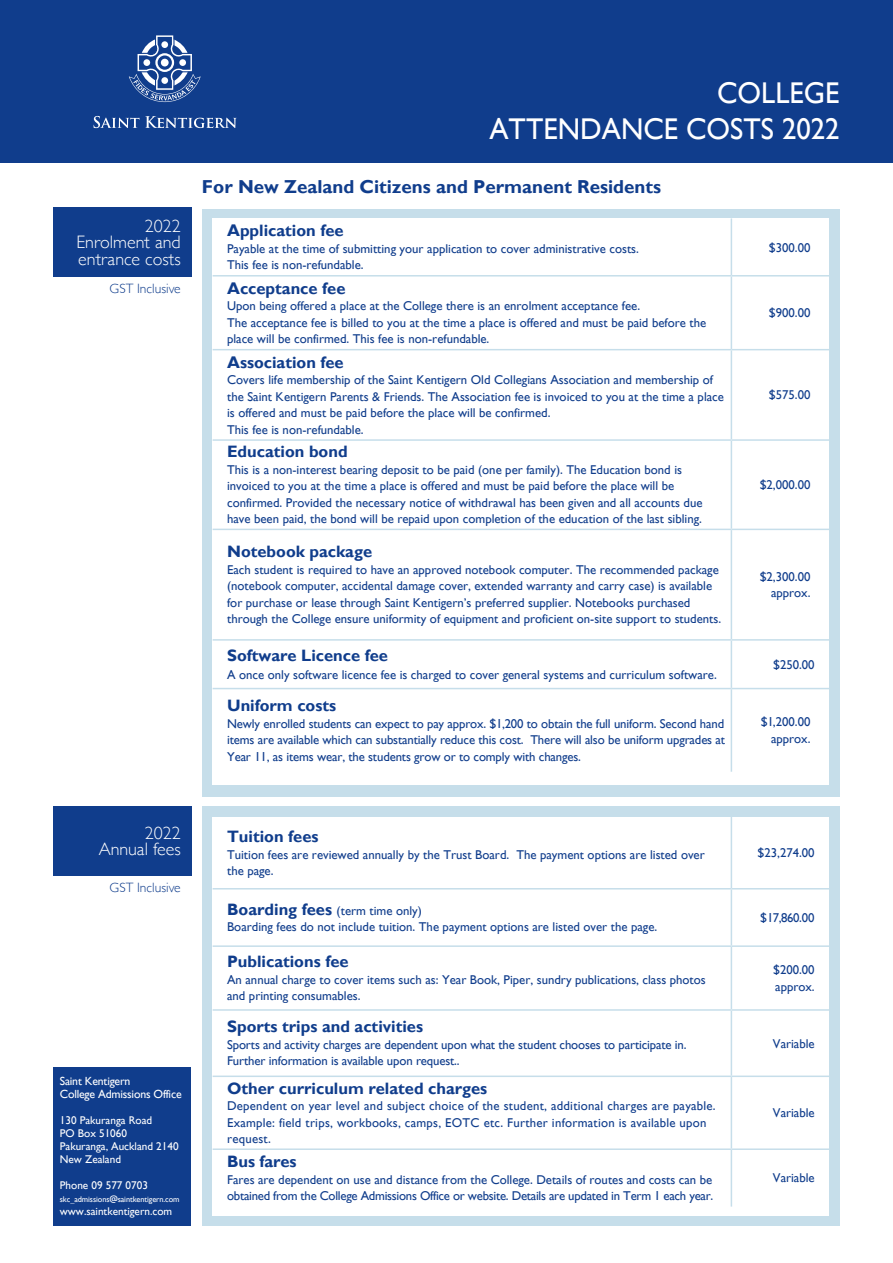
<style>
.page{position:relative;width:893px;height:1263px;background:#fff}
.page>*{position:absolute;margin:0;border:0;box-sizing:border-box;transform-origin:0 0}
.heading{font:30px/36px "Gill Sans";color:#fff;text-align:right;scale:.96 1}
.Subhead{font:700 18.75px "Gill Sans";color:#103d8c}
.t1{font:300 18px/16.5px "Gill Sans";color:#fff}
.Text_8_5pt{font:700 16.5px "Gill Sans";color:#103d8c}
.t2{font:300 13.5px "Gill Sans";color:#103d8c}
.Text_8_5pt-2{font:12.75px/16.5px "Gill Sans";color:#103d8c}
.Text_8_5pt-3{font:12.75px/16.5px "Gill Sans";letter-spacing:.02em;color:#103d8c}
.Text_8_5pt-4{font:12.75px/16.5px "Gill Sans";letter-spacing:-.02em;color:#103d8c}
.t3{font:11.85px/12.9px "Gill Sans";letter-spacing:-.015em;color:#fff}
.t4{font:11.25px "Gill Sans";color:#fff}
.t5{font:8.25px "Gill Sans";letter-spacing:-.01em;color:#fff}
.s1{font-weight:700;font-size:16.5px}
</style>
<div class="page">
<div style="left:202px;top:209px;width:638px;height:587px;background:#c6deea"></div>
<div style="left:53px;top:208px;width:138px;height:69px;background:#103d8c"></div>
<div style="left:213px;top:218px;width:616px;height:566px;background:#fff"></div>
<hr style="left:731px;top:218px;width:1px;height:57px;background:#c6deea">
<hr style="left:213px;top:275px;width:518px;height:2px;background:#c6deea">
<hr style="left:731px;top:275px;width:98px;height:2px;background:#c6deea">
<hr style="left:731px;top:277px;width:1px;height:72px;background:#c6deea">
<hr style="left:213px;top:349px;width:518px;height:1px;background:#c6deea">
<hr style="left:731px;top:349px;width:98px;height:1px;background:#c6deea">
<hr style="left:731px;top:350px;width:1px;height:89px;background:#c6deea">
<hr style="left:213px;top:439px;width:518px;height:2px;background:#c6deea">
<hr style="left:731px;top:439px;width:98px;height:2px;background:#c6deea">
<hr style="left:731px;top:441px;width:1px;height:88px;background:#c6deea">
<hr style="left:213px;top:529px;width:518px;height:1px;background:#c6deea">
<hr style="left:731px;top:529px;width:98px;height:1px;background:#c6deea">
<hr style="left:731px;top:530px;width:1px;height:109px;background:#c6deea">
<hr style="left:213px;top:639px;width:518px;height:2px;background:#c6deea">
<hr style="left:731px;top:639px;width:98px;height:2px;background:#c6deea">
<hr style="left:731px;top:641px;width:1px;height:47px;background:#c6deea">
<hr style="left:213px;top:688px;width:518px;height:1px;background:#c6deea">
<hr style="left:731px;top:688px;width:98px;height:1px;background:#c6deea">
<hr style="left:731px;top:689px;width:1px;height:83px;background:#c6deea">
<div style="left:53px;top:807px;width:138px;height:69px;background:#103d8c"></div>
<div style="left:202px;top:807px;width:638px;height:419px;background:#c6deea"></div>
<div style="left:213px;top:817px;width:616px;height:399px;background:#fff"></div>
<hr style="left:731px;top:817px;width:1px;height:71px;background:#c6deea">
<hr style="left:213px;top:888px;width:518px;height:1px;background:#c6deea">
<hr style="left:731px;top:888px;width:98px;height:1px;background:#c6deea">
<hr style="left:731px;top:889px;width:1px;height:56px;background:#c6deea">
<hr style="left:213px;top:945px;width:518px;height:2px;background:#c6deea">
<hr style="left:731px;top:945px;width:98px;height:2px;background:#c6deea">
<hr style="left:731px;top:947px;width:1px;height:62px;background:#c6deea">
<hr style="left:213px;top:1009px;width:518px;height:2px;background:#c6deea">
<hr style="left:731px;top:1009px;width:98px;height:2px;background:#c6deea">
<hr style="left:731px;top:1011px;width:1px;height:64px;background:#c6deea">
<hr style="left:213px;top:1075px;width:518px;height:2px;background:#c6deea">
<hr style="left:731px;top:1075px;width:98px;height:2px;background:#c6deea">
<hr style="left:731px;top:1077px;width:1px;height:71px;background:#c6deea">
<hr style="left:213px;top:1148px;width:518px;height:2px;background:#c6deea">
<hr style="left:731px;top:1148px;width:98px;height:2px;background:#c6deea">
<hr style="left:731px;top:1150px;width:1px;height:56px;background:#c6deea">
<div style="left:53px;top:1067px;width:138px;height:159px;background:#103d8c"></div>
<div style="left:0;top:0;width:893px;height:162px;background:#103d8c"></div>
<svg style="left:129px;top:35px;width:72px;height:67px"></svg>
<svg style="left:94px;top:116px;width:143px;height:12px"></svg>
<p class="heading" style="left:489px;top:75px;width:366px">COLLEGE<br>ATTENDANCE COSTS 2022</p>
<p class="t1" style="left:145px;top:217px;width:37px">2022</p>
<p class="t1" style="left:76px;top:233px;width:106px">Enrolment and entrance costs</p>
<p class="t2" style="left:110px;top:278px;width:73px">GST Inclusive</p>
<p class="Subhead" style="left:202px;top:175px;width:461px">For New Zealand Citizens and Permanent Residents</p>
<p class="Text_8_5pt" style="left:227px;top:221px;width:118px">Application fee</p>
<p class="Text_8_5pt-2" style="left:227px;top:240px;width:413px">Payable at the time of submitting your application to cover administrative costs.<br>This fee is non-refundable.</p>
<p class="Text_8_5pt-2" style="left:769px;top:239px;width:43px">$300.00</p>
<p class="Text_8_5pt" style="left:227px;top:278px;width:120px">Acceptance fee</p>
<p class="Text_8_5pt-2" style="left:227px;top:298px;width:481px">Upon being offered a place at the College there is an enrolment acceptance fee.<br>The acceptance fee is billed to you at the time a place is offered and must be paid before the place will be confirmed. This fee is non-refundable.</p>
<p class="Text_8_5pt-2" style="left:769px;top:305px;width:43px">$900.00</p>
<p class="Text_8_5pt" style="left:227px;top:352px;width:118px">Association fee</p>
<p class="Text_8_5pt-2" style="left:227px;top:371px;width:498px">Covers life membership of the Saint Kentigern Old Collegians Association and membership of the Saint Kentigern Parents &amp; Friends. The Association fee is invoiced to you at the time a place is offered and must be paid before the place will be confirmed.<br>This fee is non-refundable.</p>
<p class="Text_8_5pt-2" style="left:769px;top:387px;width:43px">$575.00</p>
<p class="Text_8_5pt" style="left:227px;top:442px;width:122px">Education bond</p>
<p class="Text_8_5pt-2" style="left:227px;top:461px;width:477px">This is a non-interest bearing deposit to be paid (one per family). The Education bond is invoiced to you at the time a place is offered and must be paid before the place will be confirmed. Provided the necessary notice of withdrawal has been given and all accounts due have been paid, the bond will be repaid upon completion of the education of the last sibling.</p>
<p class="Text_8_5pt-2" style="left:760px;top:477px;width:52px">$2,000.00</p>
<p class="Text_8_5pt" style="left:227px;top:542px;width:147px">Notebook package</p>
<p class="Text_8_5pt-2" style="left:227px;top:561px;width:496px">Each student is required to have an approved notebook computer. The recommended package (notebook computer, accidental damage cover, extended warranty and carry case) is available for purchase or lease through Saint Kentigern’s preferred supplier. Notebooks purchased through the College ensure uniformity of equipment and proficient on-site support to students.</p>
<p class="Text_8_5pt-2" style="left:760px;top:568px;width:52px;text-align:right">$2,300.00 approx.</p>
<p class="Text_8_5pt" style="left:227px;top:646px;width:162px">Software Licence fee</p>
<p class="Text_8_5pt-2" style="left:227px;top:666px;width:491px">A once only software licence fee is charged to cover general systems and curriculum software.</p>
<p class="Text_8_5pt-2" style="left:773px;top:656px;width:43px">$250.00</p>
<p class="Text_8_5pt" style="left:227px;top:696px;width:111px">Uniform costs</p>
<p class="Text_8_5pt-2" style="left:227px;top:715px;width:499px;text-align:justify">Newly enrolled students can expect to pay approx. $1,200 to obtain the full uniform. Second hand items are available which can substantially reduce this cost. There will also be uniform upgrades at Year 11, as items wear, the students grow or to comply with changes.</p>
<p class="Text_8_5pt-2" style="left:761px;top:714px;width:51px;text-align:right">$1,200.00 approx.</p>
<p class="t1" style="left:99px;top:824px;width:84px;text-align:right">2022<br>Annual fees</p>
<p class="Text_8_5pt" style="left:227px;top:827px;width:93px">Tuition fees</p>
<p class="Text_8_5pt-2" style="left:227px;top:846px;width:479px">Tuition fees are reviewed annually by the Trust Board. The payment options are listed over the page.</p>
<p class="Text_8_5pt-2" style="left:758px;top:845px;width:59px">$23,274.00</p>
<p class="Text_8_5pt-2" style="left:227px;top:902px;width:432px"><span class="s1">Boarding fees</span> (term time only)<br>Boarding fees do not include tuition. The payment options are listed over the page.</p>
<p class="Text_8_5pt-2" style="left:760px;top:909px;width:56px">$17,860.00</p>
<p class="Text_8_5pt" style="left:227px;top:952px;width:123px">Publications fee</p>
<p class="Text_8_5pt-2" style="left:227px;top:971px;width:480px">An annual charge to cover items such as: Year Book, Piper, sundry publications, class photos and printing consumables.</p>
<p class="Text_8_5pt-2" style="left:773px;top:962px;width:43px">$200.00 approx.</p>
<p class="Text_8_5pt" style="left:227px;top:1017px;width:197px">Sports trips and activities</p>
<p class="Text_8_5pt-2" style="left:227px;top:1036px;width:461px">Sports and activity charges are dependent upon what the student chooses to participate in.<br>Further information is available upon request..</p>
<p class="Text_8_5pt-2" style="left:773px;top:1035px;width:43px">Variable</p>
<p class="Text_8_5pt" style="left:227px;top:1078px;width:262px">Other curriculum related charges</p>
<p class="Text_8_5pt-3" style="left:227px;top:1098px;width:490px">Dependent on year level and subject choice of the student, additional charges are payable.<br>Example: field trips, workbooks, camps, EOTC etc. Further information is available upon request.</p>
<p class="Text_8_5pt-2" style="left:773px;top:1105px;width:43px">Variable</p>
<p class="Text_8_5pt" style="left:227px;top:1151px;width:71px">Bus fares</p>
<p class="Text_8_5pt-4" style="left:227px;top:1171px;width:488px">Fares are dependent on use and distance from the College. Details of routes and costs can be obtained from the College Admissions Office or website. Details are updated in Term 1 each year.</p>
<p class="Text_8_5pt-2" style="left:773px;top:1170px;width:43px">Variable</p>
<p class="t2" style="left:110px;top:876px;width:73px">GST Inclusive</p>
<p class="t3" style="left:60px;top:1075px;width:123px">Saint Kentigern<br>College Admissions Office</p>
<p class="t4" style="left:60px;top:1114px;width:94px">130 Pakuranga Road</p>
<p class="t4" style="left:60px;top:1127px;width:69px">PO Box 51060</p>
<p class="t4" style="left:60px;top:1140px;width:120px">Pakuranga, Auckland 2140</p>
<p class="t4" style="left:60px;top:1153px;width:63px">New Zealand</p>
<p class="t4" style="left:60px;top:1178px;width:90px">Phone 09 577 0703</p>
<p class="t5" style="left:60px;top:1194px;width:121px">skc_admissions@saintkentigern.com</p>
<p class="t4" style="left:60px;top:1204px;width:114px">www.saintkentigern.com</p>
</div>
